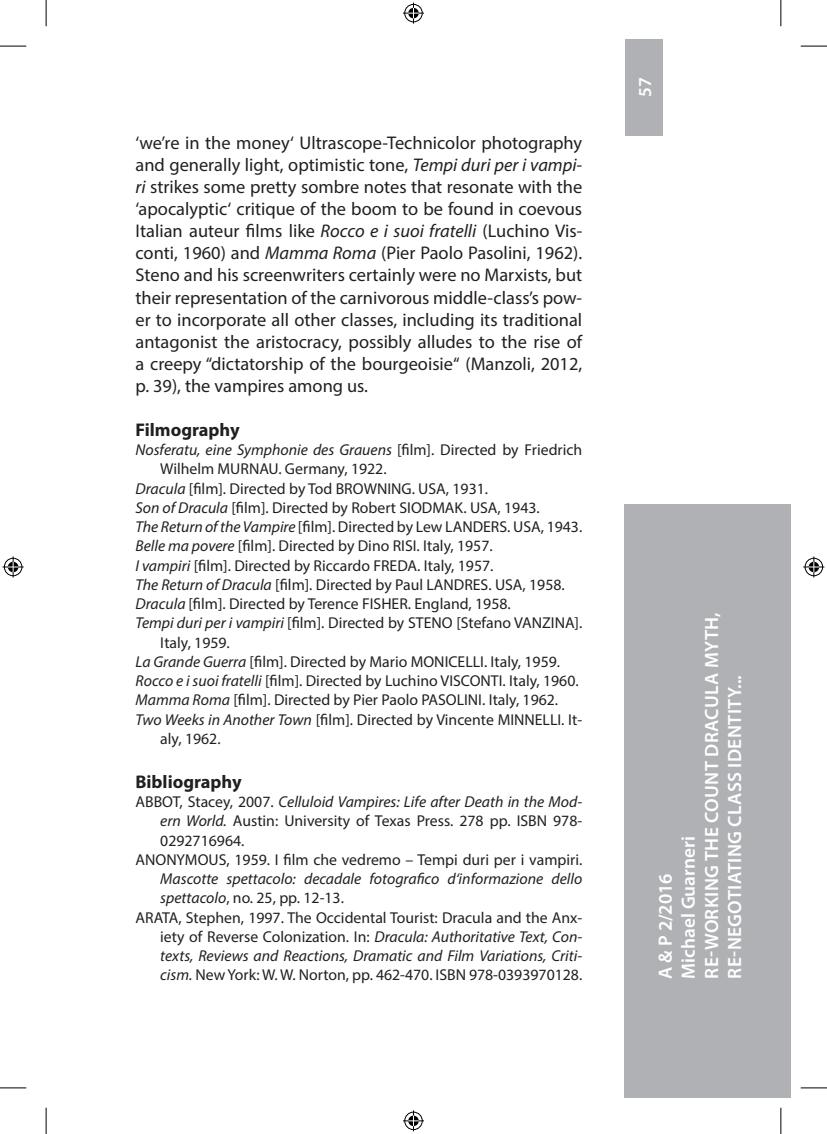
<style>
.page{position:relative;width:827px;height:1134px;background:#fff}
.page>*{position:absolute;margin:0;border:0;box-sizing:border-box;transform-origin:0 0}
.t1{font:600 19.25px/23.1px "Myriad Pro";letter-spacing:.02em;color:#fff}
.t2{font:18.38px/22.1px "Myriad Pro";color:#231f20;text-align:justify}
.t3{font:700 18.38px "Myriad Pro";color:#231f20}
.t4{font:600 18.38px "Myriad Pro";color:#fff}
.t5{font:15.75px "Myriad Pro";color:#231f20}
.t6{font:italic 15.75px "Myriad Pro";color:#231f20}
.s1{font-style:italic}
.s2{font-style:normal}
</style>
<div class="page">
<div style="left:625px;top:39px;width:37px;height:96px;background:#b0b1b5"></div>
<div style="left:624px;top:504px;width:166px;height:594px;background:#b0b1b5"></div>
<svg style="left:0;top:46px;width:26px;height:1px"></svg>
<svg style="left:800px;top:46px;width:26px;height:1px"></svg>
<svg style="left:0;top:1088px;width:26px;height:1px"></svg>
<svg style="left:800px;top:1088px;width:26px;height:1px"></svg>
<svg style="left:46px;top:0;width:1px;height:26px"></svg>
<svg style="left:46px;top:1108px;width:1px;height:26px"></svg>
<svg style="left:780px;top:0;width:1px;height:26px"></svg>
<svg style="left:780px;top:1108px;width:1px;height:26px"></svg>
<svg style="left:403px;top:3px;width:21px;height:21px"></svg>
<svg style="left:403px;top:1110px;width:21px;height:21px"></svg>
<svg style="left:3px;top:556px;width:21px;height:21px"></svg>
<svg style="left:803px;top:556px;width:21px;height:21px"></svg>
<p class="t2" style="left:135px;top:132px;width:448px">‘we’re in the money‘ Ultrascope-Technicolor photography and generally light, optimistic tone, <span class="s1">Tempi duri per i vampi‑ ri</span> strikes some pretty sombre notes that resonate with the ‘apocalyptic‘ critique of the boom to be found in coevous Italian auteur films like <span class="s1">Rocco e i suoi fratelli</span> (Luchino Vis‑ conti, 1960) and <span class="s1">Mamma Roma</span> (Pier Paolo Pasolini, 1962).<br>Steno and his screenwriters certainly were no Marxists, but their representation of the carnivorous middle-class’s pow‑ er to incorporate all other classes, including its traditional antagonist the aristocracy, possibly alludes to the rise of a creepy “dictatorship of the bourgeoisie“ (Manzoli, 2012, p. 39), the vampires among us.</p>
<p class="t3" style="left:135px;top:418px;width:106px">Filmography</p>
<p class="t6" style="left:135px;top:440px;width:448px">Nosferatu, eine Symphonie des Grauens <span class="s2">[film]. Directed by Friedrich</span></p>
<p class="t5" style="left:160px;top:459px;width:228px">Wilhelm MURNAU. Germany, 1922.</p>
<p class="t5" style="left:135px;top:479px;width:354px"><span class="s1">Dracula</span> [film]. Directed by Tod BROWNING. USA, 1931.</p>
<p class="t5" style="left:135px;top:498px;width:406px"><span class="s1">Son of Dracula</span> [film]. Directed by Robert SIODMAK. USA, 1943.</p>
<p class="t5" style="left:135px;top:517px;width:448px"><span class="s1">The Return of the Vampire</span> [film]. Directed by Lew LANDERS. USA, 1943.</p>
<p class="t5" style="left:135px;top:536px;width:358px"><span class="s1">Belle ma povere</span> [film]. Directed by Dino RISI. Italy, 1957.</p>
<p class="t5" style="left:135px;top:556px;width:359px"><span class="s1">I vampiri</span> [film]. Directed by Riccardo FREDA. Italy, 1957.</p>
<p class="t5" style="left:135px;top:575px;width:431px"><span class="s1">The Return of Dracula</span> [film]. Directed by Paul LANDRES. USA, 1958.</p>
<p class="t5" style="left:135px;top:594px;width:377px"><span class="s1">Dracula</span> [film]. Directed by Terence FISHER. England, 1958.</p>
<p class="t5" style="left:135px;top:613px;width:448px"><span class="s1">Tempi duri per i vampiri</span> [film]. Directed by STENO [Stefano VANZINA].</p>
<p class="t5" style="left:160px;top:633px;width:71px">Italy, 1959.</p>
<p class="t5" style="left:135px;top:652px;width:426px"><span class="s1">La Grande Guerra</span> [film]. Directed by Mario MONICELLI. Italy, 1959.</p>
<p class="t5" style="left:135px;top:671px;width:444px"><span class="s1">Rocco e i suoi fratelli</span> [film]. Directed by Luchino VISCONTI. Italy, 1960.</p>
<p class="t5" style="left:135px;top:690px;width:424px"><span class="s1">Mamma Roma</span> [film]. Directed by Pier Paolo PASOLINI. Italy, 1962.</p>
<p class="t5" style="left:135px;top:710px;width:448px"><span class="s1">Two Weeks in Another Town</span> [film]. Directed by Vincente MINNELLI. It‑</p>
<p class="t5" style="left:160px;top:729px;width:62px">aly, 1962.</p>
<p class="t3" style="left:135px;top:770px;width:108px">Bibliography</p>
<p class="t6" style="left:135px;top:792px;width:448px"><span class="s2">ABBOT, Stacey, 2007.</span> Celluloid Vampires: Life after Death in the Mod‑</p>
<p class="t5" style="left:160px;top:811px;width:422px"><span class="s1">ern World.</span> Austin: University of Texas Press. 278 pp. ISBN 978-</p>
<p class="t5" style="left:160px;top:831px;width:86px">0292716964.</p>
<p class="t5" style="left:135px;top:850px;width:448px">ANONYMOUS, 1959. I film che vedremo – Tempi duri per i vampiri.</p>
<p class="t6" style="left:160px;top:869px;width:423px">Mascotte spettacolo: decadale fotografico d‘informazione dello</p>
<p class="t5" style="left:160px;top:888px;width:185px"><span class="s1">spettacolo</span>, no. 25, pp. 12-13.</p>
<p class="t5" style="left:135px;top:908px;width:448px">ARATA, Stephen, 1997. The Occidental Tourist: Dracula and the Anx‑</p>
<p class="t6" style="left:160px;top:927px;width:423px"><span class="s2">iety of Reverse Colonization. In:</span> Dracula: Authoritative Text, Con‑</p>
<p class="t6" style="left:160px;top:946px;width:423px">texts, Reviews and Reactions, Dramatic and Film Variations, Criti‑</p>
<p class="t5" style="left:160px;top:965px;width:423px"><span class="s1">cism.</span> New York: W. W. Norton, pp. 462-470. ISBN 978-0393970128.</p>
<p class="t4" style="left:633px;top:97px;width:21px;rotate:-90deg">57</p>
<p class="t1" style="left:653px;top:979px;width:368px;rotate:-90deg">A &amp; P 2/2016<br>Michael Guarneri<br>RE-WORKING THE COUNT DRACULA MYTH,<br>RE-NEGOTIATING CLASS IDENTITY...</p>
</div>
